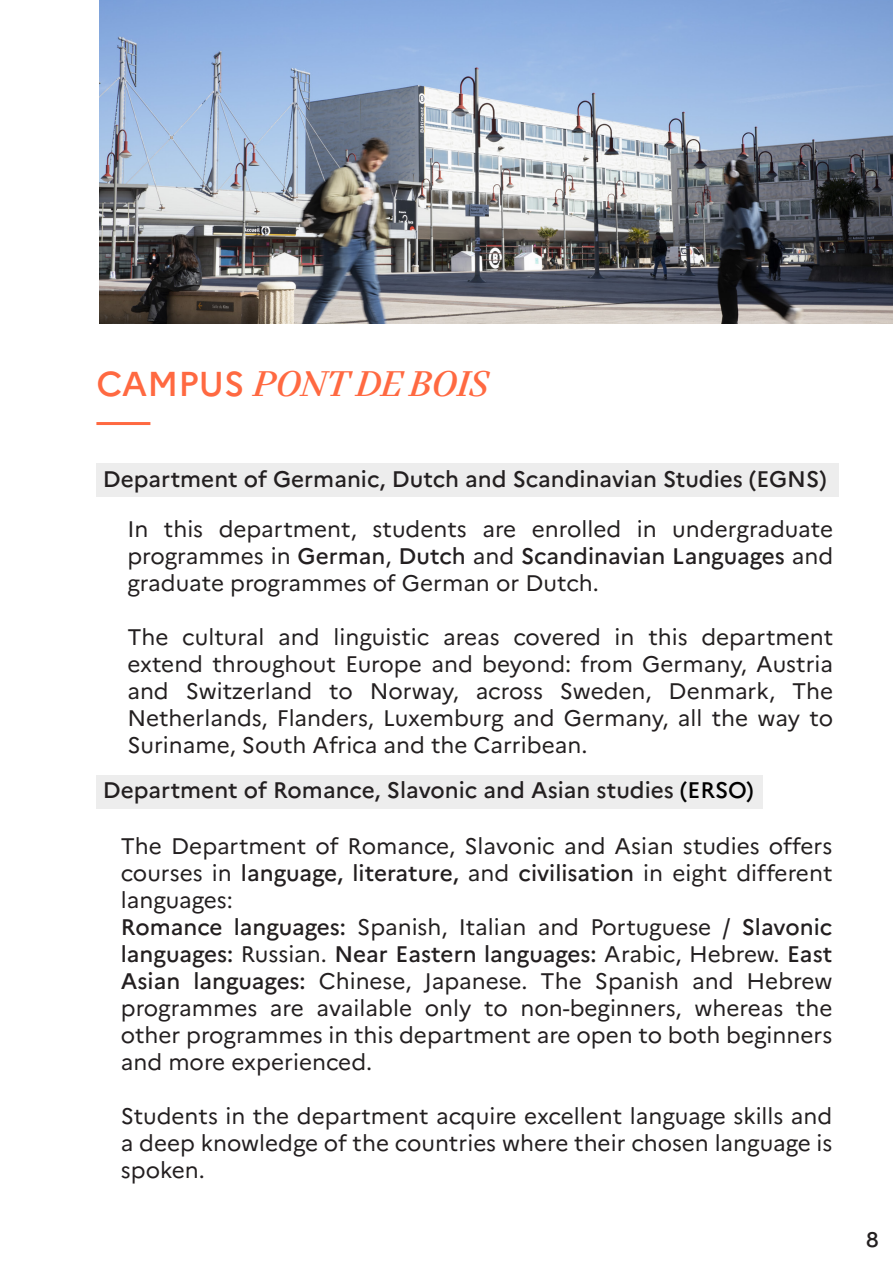
<style>
.page{position:relative;width:893px;height:1263px;background:#fff}
.page>*{position:absolute;margin:0;border:0;box-sizing:border-box;transform-origin:0 0}
.t1{font:italic 500 34.5px "Eliza";color:#ff6941}
.t2{font:22.5px/27px "Marianne";color:#231f20;text-align:justify}
.t3{font:500 22.5px "Marianne";color:#231f20}
.t4{font:500 21px "Marianne";color:#231f20}
.s1{font-family:"Marianne";font-style:normal}
.s2{font-weight:500}
.s3{color:#000}
</style>
<div class="page">
<hr style="left:96px;top:422px;width:54px;height:3px;background:#ff6941">
<div style="left:96px;top:463px;width:743px;height:33px;background:#ededed"></div>
<img style="left:99px;top:0;width:793px;height:323px">
<div style="left:96px;top:775px;width:667px;height:33px;background:#ededed"></div>
<p class="t1" style="left:96px;top:362px;width:394px"><span class="s1">CAMPUS</span> PONT DE BOIS</p>
<p class="t3" style="left:103px;top:461px;width:726px">Department of Germanic, Dutch and Scandinavian Studies (EGNS)</p>
<p class="t2" style="left:127px;top:513px;width:707px">In this department, students are enrolled in undergraduate programmes in <span class="s2">German</span>, <span class="s2">Dutch</span> and <span class="s2">Scandinavian Languages</span> and graduate programmes of German or Dutch.</p>
<p class="t2" style="left:127px;top:621px;width:707px">The cultural and linguistic areas covered in this department extend throughout Europe and beyond: from Germany, Austria and Switzerland to Norway, across Sweden, Denmark, The Netherlands, Flanders, Luxemburg and Germany, all the way to Suriname, South Africa and the Carribean.</p>
<p class="t3" style="left:103px;top:773px;width:652px">Department of Romance, Slavonic and Asian studies <span class="s3">(ERSO)</span></p>
<p class="t2" style="left:121px;top:830px;width:713px">The Department of Romance, Slavonic and Asian studies offers courses in <span class="s2">language, literature,</span> and <span class="s2">civilisation</span> in eight different languages:</p>
<p class="t2" style="left:121px;top:911px;width:713px"><span class="s2">Romance languages:</span> Spanish, Italian and Portuguese / <span class="s2">Slavonic languages:</span> Russian. <span class="s2">Near Eastern languages:</span> Arabic, Hebrew. <span class="s2">East Asian languages:</span> Chinese, Japanese. The Spanish and Hebrew programmes are available only to non-beginners, whereas the other programmes in this department are open to both beginners and more experienced.</p>
<p class="t2" style="left:121px;top:1100px;width:713px">Students in the department acquire excellent language skills and a deep knowledge of the countries where their chosen language is spoken.</p>
<p class="t4" style="left:866px;top:1223px;width:14px">8</p>
</div>
